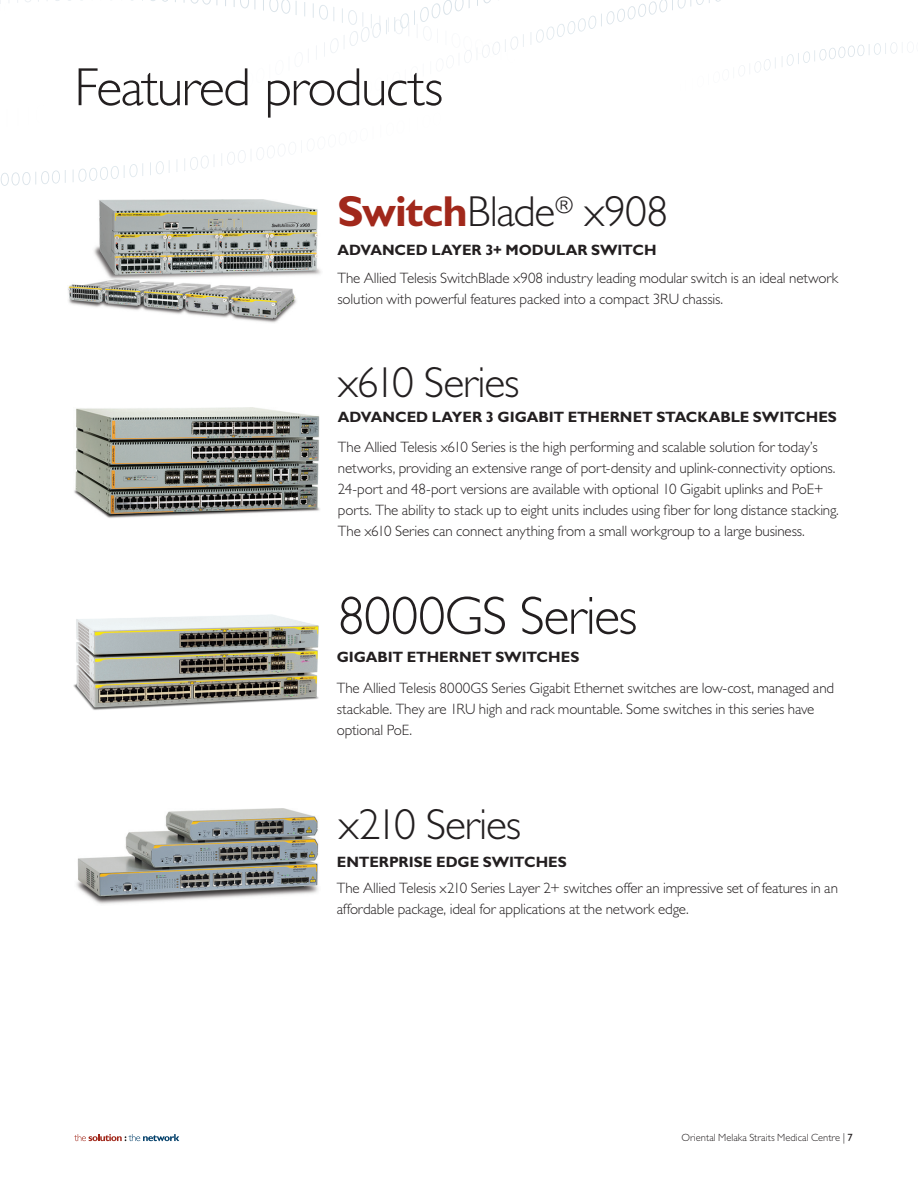
<style>
.page{position:relative;width:918px;height:1188px;background:#fff}
.page>*{position:absolute;margin:0;border:0;box-sizing:border-box;transform-origin:0 0}
.t1{font:300 54px "Gill Sans Std";letter-spacing:-.025em;color:#231f20}
.t2{font:300 43.5px "Gill Sans Std";letter-spacing:-.025em;color:#231f20}
.t3{font:300 15px/21px "Gill Sans Std";letter-spacing:-.01em;color:#231f20}
.t4{font:700 15px "Gill Sans Std";letter-spacing:-.005em;color:#231f20}
.t5{font:300 10.5px "Gill Sans Std";letter-spacing:.005em;color:#231f20}
.s1{font-weight:700;color:#a1281b}
.s2{font-weight:400}
</style>
<div class="page">
<svg style="left:829px;top:42px;width:82px;height:17px"></svg>
<svg style="left:25px;top:0;width:151px;height:2px"></svg>
<svg style="left:400px;top:0;width:150px;height:29px"></svg>
<img style="left:94px;top:199px;width:227px;height:81px">
<img style="left:74px;top:408px;width:246px;height:110px">
<img style="left:68px;top:280px;width:229px;height:43px">
<img style="left:76px;top:808px;width:243px;height:96px">
<img style="left:73px;top:614px;width:246px;height:96px">
<svg style="left:74px;top:1134px;width:105px;height:7px"></svg>
<h1 class="t1" style="left:74px;top:57px;width:370px">Featured products</h1>
<h2 class="t2" style="left:338px;top:187px;width:332px"><span class="s1">Switch</span>Blade<sup>®</sup> x908</h2>
<p class="t4" style="left:338px;top:241px;width:321px">ADVANCED LAYER 3+ MODULAR SWITCH</p>
<p class="t3" style="left:338px;top:268px;width:502px">The Allied Telesis SwitchBlade x908 industry leading modular switch is an ideal network solution with powerful features packed into a compact 3RU chassis.</p>
<h2 class="t2" style="left:338px;top:358px;width:183px">x610 Series</h2>
<p class="t4" style="left:338px;top:409px;width:501px">ADVANCED LAYER 3 GIGABIT ETHERNET STACKABLE SWITCHES</p>
<p class="t3" style="left:338px;top:436px;width:503px">The Allied Telesis x610 Series is the high performing and scalable solution for today’s networks, providing an extensive range of port-density and uplink-connectivity options.<br>24-port and 48-port versions are available with optional 10 Gigabit uplinks and PoE+ ports. The ability to stack up to eight units includes using fiber for long distance stacking.<br>The x610 Series can connect anything from a small workgroup to a large business.</p>
<h1 class="t1" style="left:338px;top:585px;width:301px">8000GS Series</h1>
<p class="t4" style="left:337px;top:648px;width:244px">GIGABIT ETHERNET SWITCHES</p>
<p class="t3" style="left:337px;top:678px;width:499px">The Allied Telesis 8000GS Series Gigabit Ethernet switches are low-cost, managed and stackable. They are 1RU high and rack mountable. Some switches in this series have optional PoE.</p>
<h2 class="t2" style="left:338px;top:800px;width:185px">x210 Series</h2>
<p class="t4" style="left:337px;top:853px;width:232px">ENTERPRISE EDGE SWITCHES</p>
<p class="t3" style="left:337px;top:877px;width:503px">The Allied Telesis x210 Series Layer 2+ switches offer an impressive set of features in an affordable package, ideal for applications at the network edge.</p>
<p class="t5" style="left:682px;top:1132px;width:173px">Oriental Melaka Straits Medical Centre | <span class="s2">7</span></p>
</div>
